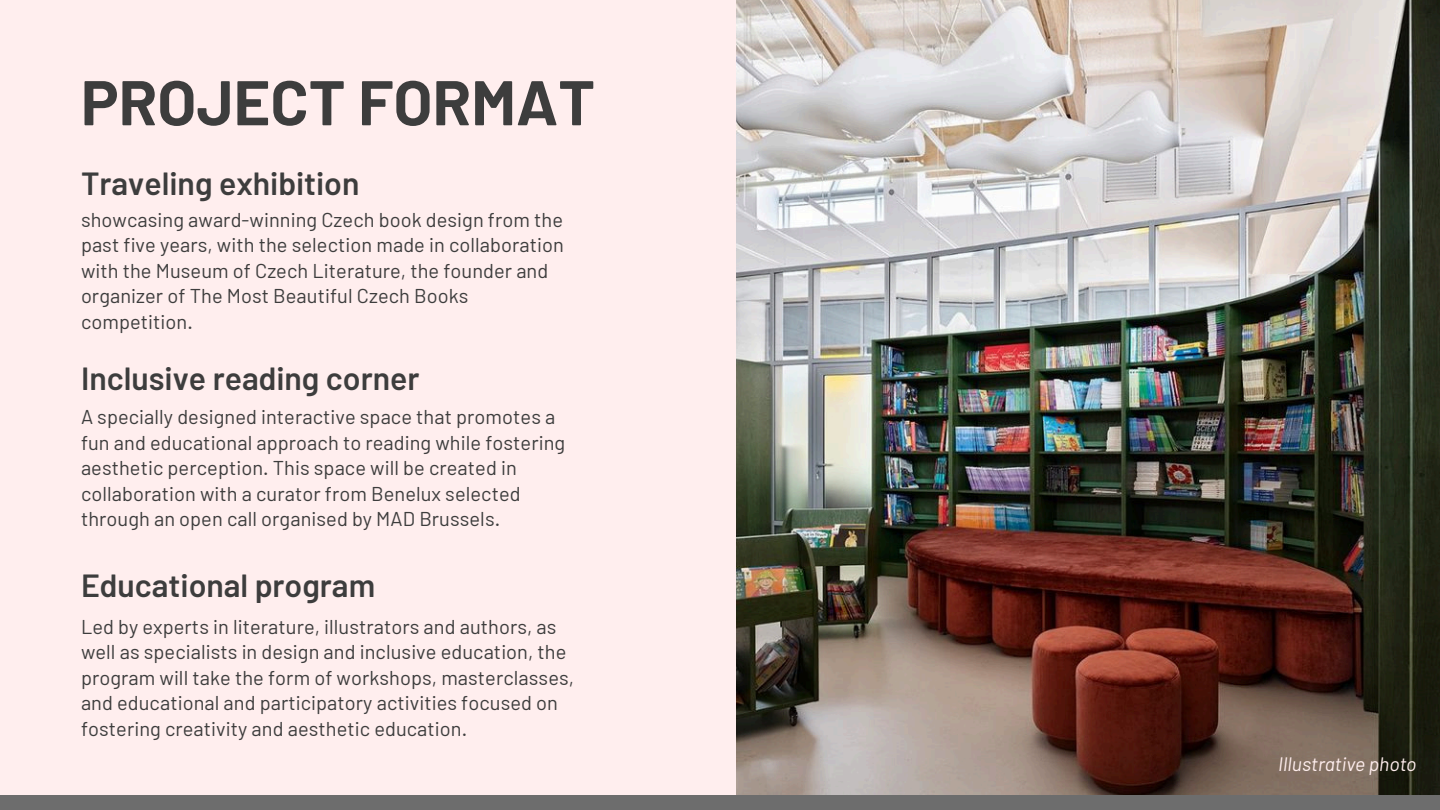
<style>
.page{position:relative;width:1440px;height:810px;background:#fee}
.page>*{position:absolute;margin:0;border:0;box-sizing:border-box;transform-origin:0 0}
.t1{font:700 63px "Barlow";color:#3d3d3d}
.t2{font:600 32px "Barlow";color:#3d3d3d}
.t3{font:20px/25.5px "Barlow";letter-spacing:.005em;color:#3d3d3d}
.t4{font:italic 19.5px "Barlow";color:#fee}
</style>
<div class="page">
<img style="left:736px;top:0;width:704px;height:795px">
<div style="left:0;top:795px;width:1440px;height:15px;background:#6d6d6d"></div>
<p class="t1" style="left:81px;top:62px;width:516px">PROJECT FORMAT</p>
<h1 class="t2" style="left:81px;top:163px;width:280px">Traveling exhibition</h1>
<h2 class="t3" style="left:81px;top:206px;width:484px">showcasing award-winning Czech book design from the past five years, with the selection made in collaboration with the Museum of Czech Literature, the founder and organizer of The Most Beautiful Czech Books competition.</h2>
<p class="t2" style="left:81px;top:358px;width:340px">Inclusive reading corner</p>
<h2 class="t3" style="left:81px;top:404px;width:486px">A specially designed interactive space that promotes a fun and educational approach to reading while fostering aesthetic perception. This space will be created in collaboration with a curator from Benelux selected through an open call organised by MAD Brussels.</h2>
<p class="t2" style="left:81px;top:565px;width:296px">Educational program</p>
<h2 class="t3" style="left:81px;top:613px;width:495px">Led by experts in literature, illustrators and authors, as well as specialists in design and inclusive education, the program will take the form of workshops, masterclasses, and educational and participatory activities focused on fostering creativity and aesthetic education.</h2>
<p class="t4" style="left:1278px;top:751px;width:140px">Illustrative photo</p>
</div>
